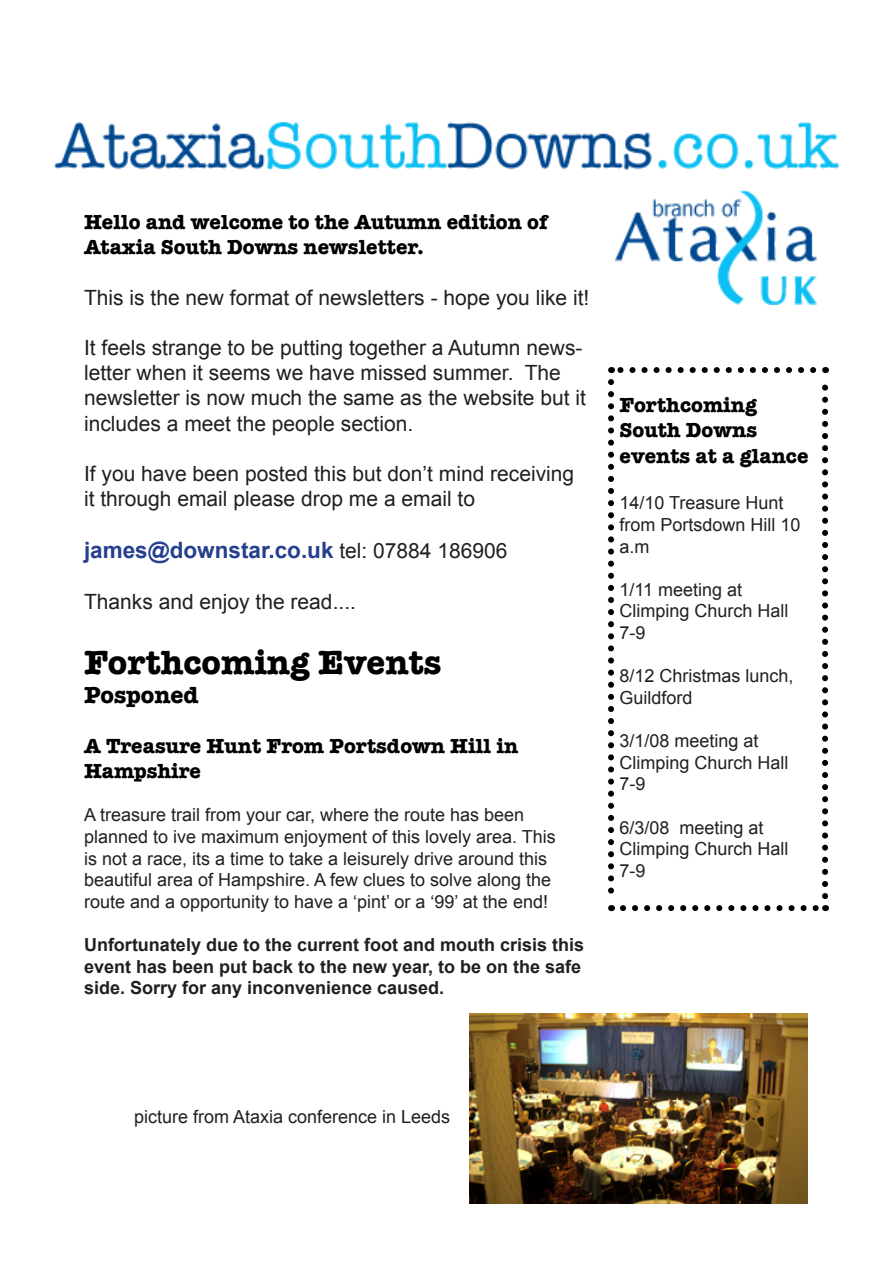
<style>
.page{position:relative;width:893px;height:1263px;background:#fff}
.page>*{position:absolute;margin:0;border:0;box-sizing:border-box;transform-origin:0 0}
.t1{font:700 34.5px "American Typewriter";color:#000}
.t2{font:700 24px "American Typewriter";color:#000}
.t3{font:700 22.5px "Arial";color:#253f8e}
.t4{font:21px/25.2px "Arial";color:#231f20}
.t5{font:700 21px/25.2px "American Typewriter";color:#000}
.t6{font:18px/21.6px "Arial";color:#231f20}
.t7{font:700 18px/21.6px "Arial";color:#231f20}
.s1{font-weight:400;font-size:21px;color:#231f20}
</style>
<div class="page">
<img style="left:470px;top:1013px;width:338px;height:191px">
<img style="left:54px;top:122px;width:785px;height:49px">
<img style="left:615px;top:191px;width:202px;height:113px">
<svg style="left:623px;top:905px;width:196px;height:6px"></svg>
<svg style="left:608px;top:382px;width:6px;height:529px"></svg>
<svg style="left:822px;top:367px;width:6px;height:529px"></svg>
<svg style="left:611px;top:367px;width:202px;height:6px"></svg>
<p class="t5" style="left:84px;top:209px;width:465px">Hello and welcome to the Autumn edition of<br>Ataxia South Downs newsletter.</p>
<p class="t4" style="left:84px;top:284px;width:507px">This is the new format of newsletters - hope you like it!</p>
<p class="t4" style="left:84px;top:335px;width:503px">It feels strange to be putting together a Autumn news&shy;letter when it seems we have missed summer. The newsletter is now much the same as the website but it includes a meet the people section.</p>
<p class="t4" style="left:84px;top:461px;width:492px">If you have been posted this but don’t mind receiving it through email please drop me a email to</p>
<p class="t3" style="left:84px;top:538px;width:425px">james@downstar.co.uk <span class="s1">tel: 07884 186906</span></p>
<p class="t4" style="left:84px;top:589px;width:273px">Thanks and enjoy the read....</p>
<p class="t1" style="left:84px;top:641px;width:359px">Forthcoming Events</p>
<p class="t2" style="left:84px;top:680px;width:116px">Posponed</p>
<p class="t5" style="left:84px;top:733px;width:436px">A Treasure Hunt From Portsdown Hill in<br>Hampshire</p>
<p class="t6" style="left:84px;top:804px;width:473px">A treasure trail from your car, where the route has been planned to ive maximum enjoyment of this lovely area. This is not a race, its a time to take a leisurely drive around this beautiful area of Hampshire. A few clues to solve along the route and a opportunity to have a ‘pint’ or a ‘99’ at the end!</p>
<p class="t7" style="left:84px;top:934px;width:502px">Unfortunately due to the current foot and mouth crisis this event has been put back to the new year, to be on the safe side. Sorry for any inconvenience caused.</p>
<p class="t5" style="left:619px;top:393px;width:190px">Forthcoming<br>South Downs events at a glance</p>
<p class="t6" style="left:619px;top:492px;width:183px">14/10 Treasure Hunt from Portsdown Hill 10 a.m</p>
<p class="t6" style="left:619px;top:579px;width:171px">1/11 meeting at<br>Climping Church Hall<br>7-9</p>
<p class="t6" style="left:619px;top:665px;width:176px">8/12 Christmas lunch,<br>Guildford</p>
<p class="t6" style="left:619px;top:730px;width:171px">3/1/08 meeting at<br>Climping Church Hall<br>7-9</p>
<p class="t6" style="left:619px;top:816px;width:171px">6/3/08 meeting at<br>Climping Church Hall<br>7-9</p>
<p class="t6" style="left:134px;top:1106px;width:318px">picture from Ataxia conference in Leeds</p>
</div>
